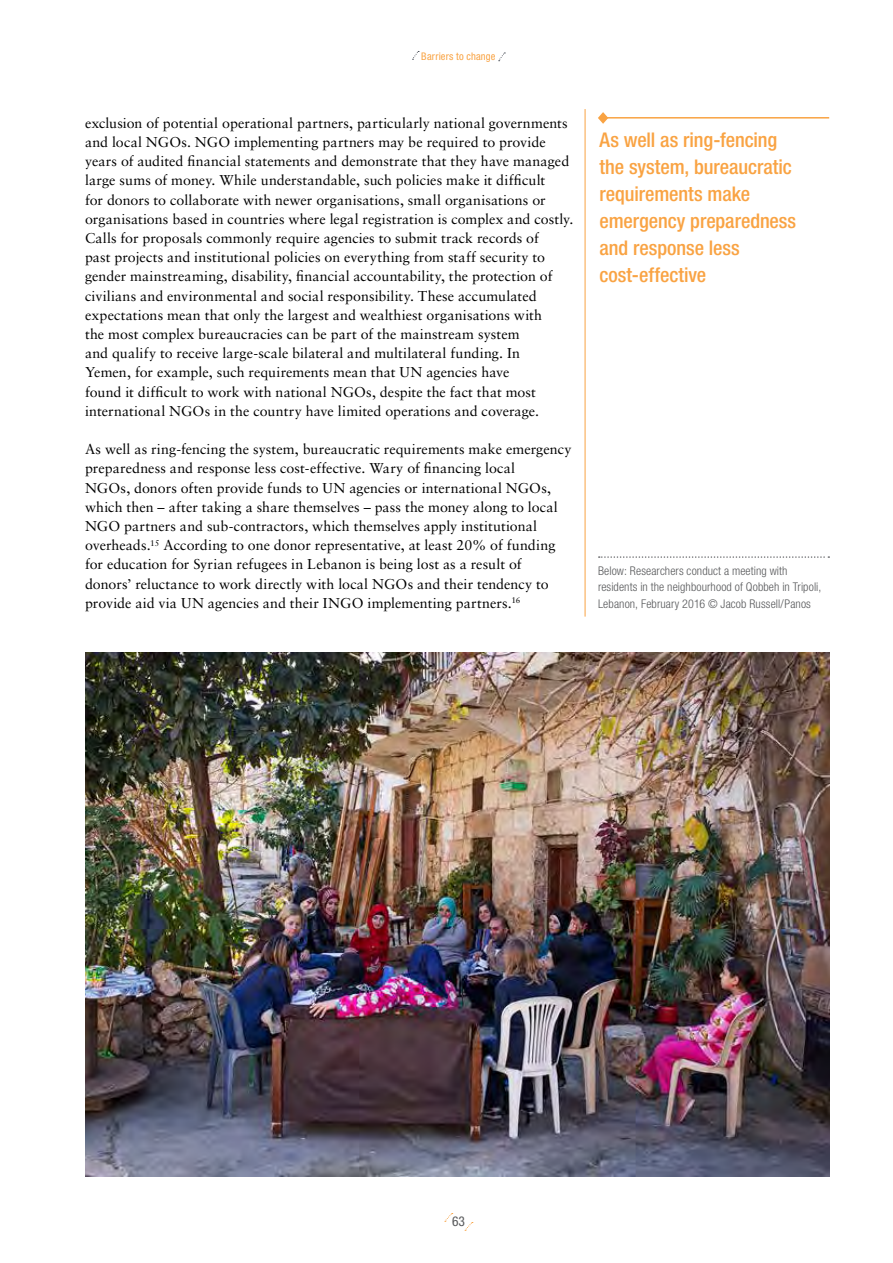
<style>
.page{position:relative;width:893px;height:1263px;background:#fff}
.page>*{position:absolute;margin:0;border:0;box-sizing:border-box;transform-origin:0 0}
.t1{font:500 condensed 20.25px/27px "Helvetica Neue LT Std";letter-spacing:-.005em;color:#f9a343}
.t2{font:14.25px/19.2px "Sabon LT Std";letter-spacing:.005em;color:#000}
.t3{font:condensed 13.5px "Helvetica Neue LT Std";color:#58595b}
.t4{font:300 condensed 12px/16.5px "Helvetica Neue LT Std";letter-spacing:.01em;color:#58595b}
.t5{font:condensed 10.5px "Helvetica Neue LT Std";letter-spacing:.02em;color:#f9a343}
</style>
<div class="page">
<svg style="left:412px;top:51px;width:7px;height:9px"></svg>
<svg style="left:499px;top:52px;width:6px;height:9px"></svg>
<svg style="left:445px;top:1213px;width:8px;height:9px"></svg>
<svg style="left:465px;top:1222px;width:8px;height:9px"></svg>
<hr style="left:585px;top:109px;width:1px;height:508px;background:#f9a343">
<hr style="left:600px;top:117px;width:229px;height:2px;background:#f9a343">
<svg style="left:598px;top:112px;width:10px;height:12px"></svg>
<img style="left:85px;top:653px;width:744px;height:523px">
<svg style="left:599px;top:556px;width:230px;height:2px"></svg>
<p class="t5" style="left:421px;top:50px;width:76px">Barriers to change</p>
<p class="t2" style="left:85px;top:113px;width:490px">exclusion of potential operational partners, particularly national governments and local NGOs. NGO implementing partners may be required to provide years of audited financial statements and demonstrate that they have managed large sums of money. While understandable, such policies make it difficult<br>for donors to collaborate with newer organisations, small organisations or organisations based in countries where legal registration is complex and costly.<br>Calls for proposals commonly require agencies to submit track records of<br>past projects and institutional policies on everything from staff security to gender mainstreaming, disability, financial accountability, the protection of civilians and environmental and social responsibility. These accumulated expectations mean that only the largest and wealthiest organisations with<br>the most complex bureaucracies can be part of the mainstream system<br>and qualify to receive large-scale bilateral and multilateral funding. In<br>Yemen, for example, such requirements mean that UN agencies have<br>found it difficult to work with national NGOs, despite the fact that most international NGOs in the country have limited operations and coverage.</p>
<p class="t2" style="left:85px;top:439px;width:488px">As well as ring-fencing the system, bureaucratic requirements make emergency preparedness and response less cost-effective. Wary of financing local<br>NGOs, donors often provide funds to UN agencies or international NGOs, which then – after taking a share themselves – pass the money along to local NGO partners and sub-contractors, which themselves apply institutional overheads.<sup>15</sup> According to one donor representative, at least 20% of funding for education for Syrian refugees in Lebanon is being lost as a result of donors’ reluctance to work directly with local NGOs and their tendency to provide aid via UN agencies and their INGO implementing partners.<sup>16</sup></p>
<h1 class="t1" style="left:600px;top:126px;width:198px">As well as ring-fencing the system, bureaucratic requirements make emergency preparedness and response less cost-effective</h1>
<p class="t4" style="left:598px;top:562px;width:225px">Below: Researchers conduct a meeting with residents in the neighbourhood of Qobbeh in Tripoli,<br>Lebanon, February 2016 © Jacob Russell/Panos</p>
<p class="t3" style="left:452px;top:1213px;width:14px">63</p>
</div>
